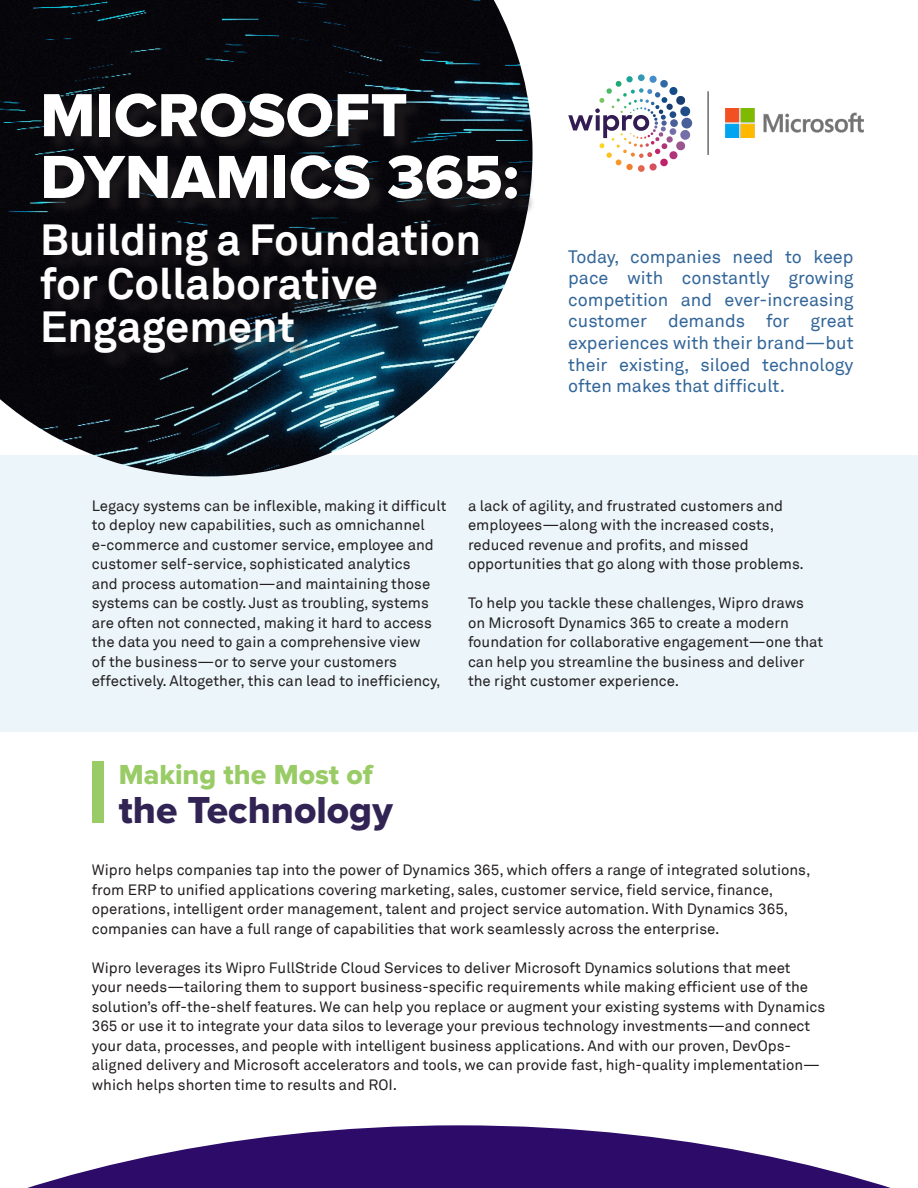
<style>
.page{position:relative;width:918px;height:1188px;background:#fff}
.page>*{position:absolute;margin:0;border:0;box-sizing:border-box;transform-origin:0 0}
.t1{font:63px/61.8px "Proxima Nova Extrabld";color:#fff}
.t2{font:700 43.5px/43.5px "Wipro Akkurat TT";color:#fff}
.t3{font:39px "Proxima Nova Extrabld";color:#312454}
.t4{font:28.5px "Proxima Nova Extrabld";color:#9c6}
.t5{font:18px/21.6px "Wipro Akkurat TT";color:#369;text-align:justify}
.t6{font:15px/19.5px "Wipro Akkurat TT";color:#231f20}
</style>
<div class="page">
<div style="left:0;top:456px;width:918px;height:276px;background:#ebf5fa"></div>
<img style="left:0;top:0;width:533px;height:476px">
<div style="left:46px;top:96px;width:489px;height:121px;background:#231f20;opacity:.75"></div>
<div style="left:44px;top:225px;width:453px;height:146px;background:#231f20;opacity:.75"></div>
<svg style="left:568px;top:75px;width:123px;height:96px"></svg>
<hr style="left:708px;top:91px;width:1px;height:64px;background:#231f20">
<img style="left:725px;top:108px;width:139px;height:30px">
<svg style="left:27px;top:1125px;width:864px;height:63px;fill:#2c0b69"></svg>
<div style="left:92px;top:761px;width:12px;height:62px;background:#9c6"></div>
<p class="t1" style="left:40px;top:86px;width:480px">MICROSOFT<br>DYNAMICS 365:</p>
<p class="t2" style="left:40px;top:218px;width:442px">Building a Foundation for Collaborative<br>Engagement</p>
<p class="t5" style="left:568px;top:246px;width:287px">Today, companies need to keep pace with constantly growing competition and ever-increasing customer demands for great experiences with their brand—but their existing, siloed technology often makes that difficult.</p>
<p class="t6" style="left:92px;top:496px;width:356px">Legacy systems can be inflexible, making it difficult to deploy new capabilities, such as omnichannel e-commerce and customer service, employee and customer self-service, sophisticated analytics<br>and process automation—and maintaining those systems can be costly. Just as troubling, systems are often not connected, making it hard to access the data you need to gain a comprehensive view<br>of the business—or to serve your customers effectively. Altogether, this can lead to inefficiency,</p>
<p class="t6" style="left:468px;top:496px;width:337px">a lack of agility, and frustrated customers and employees—along with the increased costs, reduced revenue and profits, and missed opportunities that go along with those problems.</p>
<p class="t6" style="left:468px;top:593px;width:357px">To help you tackle these challenges, Wipro draws on Microsoft Dynamics 365 to create a modern foundation for collaborative engagement—one that can help you streamline the business and deliver the right customer experience.</p>
<p class="t4" style="left:119px;top:758px;width:256px">Making the Most of</p>
<p class="t3" style="left:119px;top:788px;width:275px">the Technology</p>
<p class="t6" style="left:92px;top:861px;width:720px">Wipro helps companies tap into the power of Dynamics 365, which offers a range of integrated solutions, from ERP to unified applications covering marketing, sales, customer service, field service, finance, operations, intelligent order management, talent and project service automation. With Dynamics 365, companies can have a full range of capabilities that work seamlessly across the enterprise.</p>
<p class="t6" style="left:92px;top:958px;width:735px">Wipro leverages its Wipro FullStride Cloud Services to deliver Microsoft Dynamics solutions that meet<br>your needs—tailoring them to support business-specific requirements while making efficient use of the solution’s off-the-shelf features. We can help you replace or augment your existing systems with Dynamics 365 or use it to integrate your data silos to leverage your previous technology investments—and connect your data, processes, and people with intelligent business applications. And with our proven, DevOps&shy;aligned delivery and Microsoft accelerators and tools, we can provide fast, high-quality implementation— which helps shorten time to results and ROI.</p>
</div>
